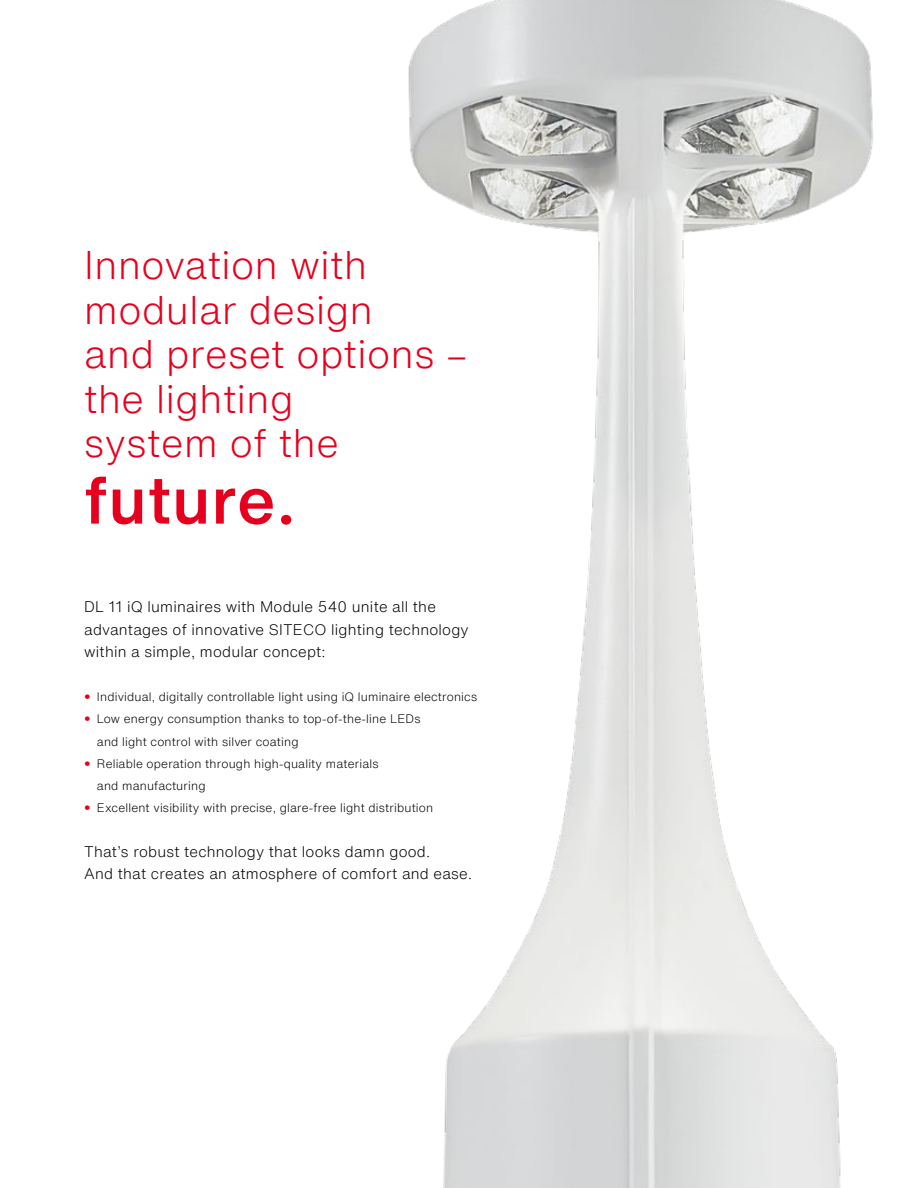
<style>
.page{position:relative;width:918px;height:1188px;background:#fff}
.page>*{position:absolute;margin:0;border:0;box-sizing:border-box;transform-origin:0 0}
.t1{font:500 66px "Helvetica Now Text";letter-spacing:.015em;color:#e7001d}
.t2{font:300 39px/44.4px "Helvetica Now Text";letter-spacing:.015em;color:#e7001d}
.t3{font:300 15px/22.2px "Helvetica Now Text";letter-spacing:.015em;color:#000}
.t4{font:300 12px/22.2px "Helvetica Now Text";letter-spacing:.015em;color:#000}
.s1{font-weight:700;font-size:15px;color:#e7001d}
</style>
<div class="page">
<img style="left:408px;top:0;width:465px;height:1188px">
<h2 class="t2" style="left:84px;top:242px;width:385px">Innovation with modular design<br>and preset options – the lighting<br>system of the</h2>
<h1 class="t1" style="left:84px;top:450px;width:213px">future.</h1>
<p class="t3" style="left:84px;top:595px;width:386px">DL 11 iQ luminaires with Module 540 unite all the advantages of innovative SITECO lighting technology within a simple, modular concept:</p>
<p class="t4" style="left:84px;top:685px;width:394px"><span class="s1">•</span> Individual, digitally controllable light using iQ luminaire electronics</p>
<p class="t4" style="left:97px;top:708px;width:325px;text-indent:-13px"><span class="s1">•</span> Low energy consumption thanks to top-of-the-line LEDs and light control with silver coating</p>
<p class="t4" style="left:97px;top:752px;width:283px;text-indent:-13px"><span class="s1">•</span> Reliable operation through high-quality materials and manufacturing</p>
<p class="t4" style="left:84px;top:796px;width:351px"><span class="s1">•</span> Excellent visibility with precise, glare-free light distribution</p>
<p class="t3" style="left:84px;top:840px;width:389px">That’s robust technology that looks damn good.<br>And that creates an atmosphere of comfort and ease.</p>
</div>
